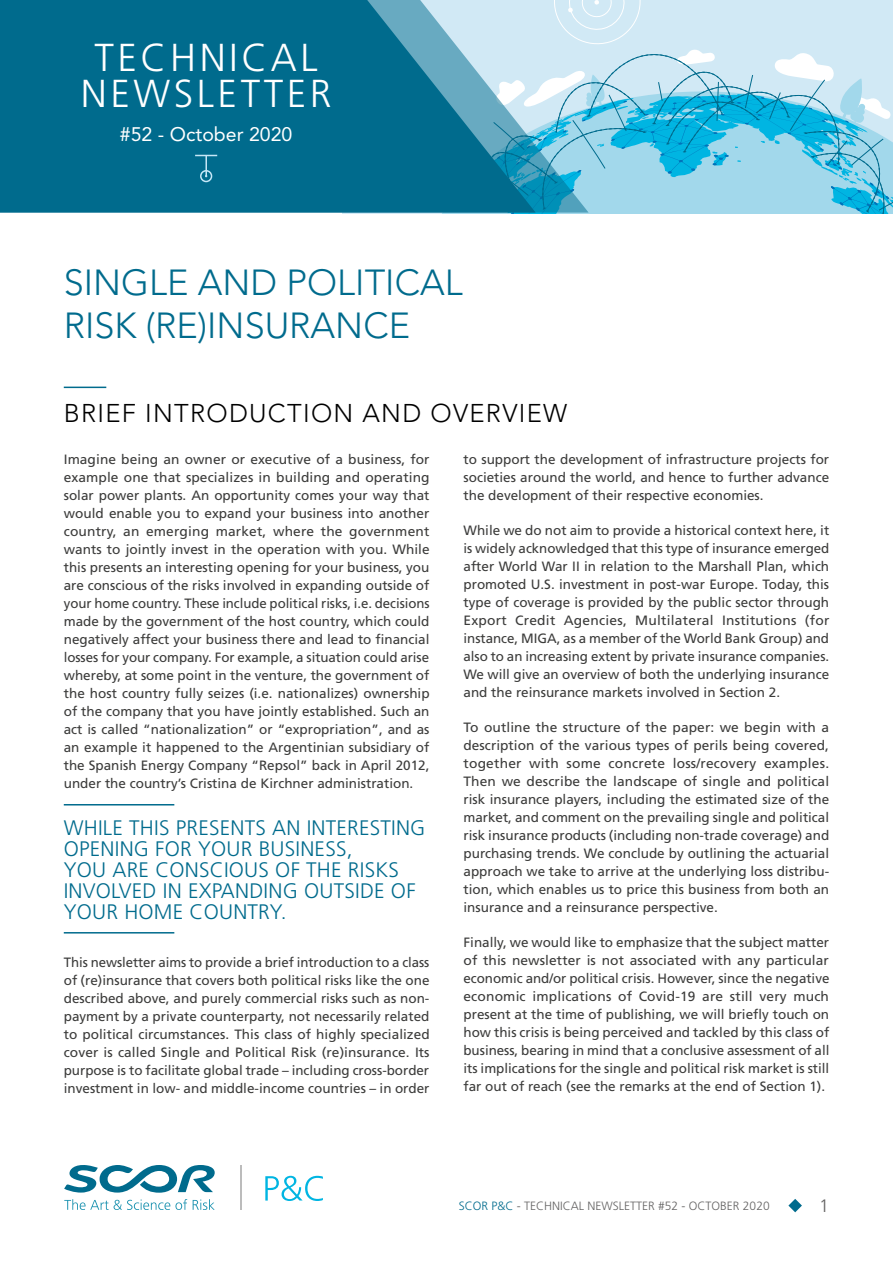
<style>
.page{position:relative;width:893px;height:1263px;background:#fff}
.page>*{position:absolute;margin:0;border:0;box-sizing:border-box;transform-origin:0 0}
.t1{font:300 39px/36px "Frutiger LT Std";letter-spacing:.09em;color:#fff;text-align:center}
.t2{font:300 36px/43.2px "Avenir LT Std";color:#006b8d}
.t3{font:300 25.5px "Avenir LT Std";letter-spacing:.05em;color:#000}
.t4{font:300 21px/21px "Frutiger LT Std";letter-spacing:.01em;color:#006b8d}
.t5{font:19.5px "Avenir LT Std";color:#fff}
.t6{font:300 18px "Frutiger LT Std";color:#646363}
.t7{font:13.5px/18px "Frutiger LT Std";color:#3c3c3b;text-align:justify}
.t8{font:300 12px "Frutiger LT Std";color:#646363}
.s1{color:#006b8d}
</style>
<div class="page">
<svg style="left:788px;top:1199px;width:14px;height:13px"></svg>
<svg style="left:589px;top:0;width:304px;height:213px;background:#99d6ea"></svg>
<svg style="left:536px;top:0;width:53px;height:213px;background:#9dd3e6"></svg>
<svg style="left:0;top:0;width:536px;height:213px;background:#167998"></svg>
<hr style="left:205px;top:155px;width:2px;height:21px;background:#c6e7f7">
<div style="left:200px;top:170px;width:12px;height:12px;border:2px solid #c6e7f7;border-radius:50%"></div>
<svg style="left:195px;top:155px;width:22px;height:1px"></svg>
<svg style="left:265px;top:1176px;width:58px;height:25px"></svg>
<svg style="left:64px;top:1165px;width:151px;height:28px"></svg>
<svg style="left:64px;top:1199px;width:151px;height:11px"></svg>
<hr style="left:240px;top:1165px;width:1px;height:45px;background:#bcbcbc">
<hr style="left:64px;top:387px;width:42px;height:1px;background:#006b8d">
<hr style="left:64px;top:804px;width:110px;height:1px;background:#006b8d">
<hr style="left:64px;top:932px;width:110px;height:1px;background:#006b8d">
<h1 class="t1" style="left:81px;top:40px;width:252px">TECHNICAL<br>NEWSLETTER</h1>
<h3 class="t5" style="left:120px;top:123px;width:174px">#52 - October 2020</h3>
<h2 class="t2" style="left:64px;top:261px;width:400px">SINGLE AND POLITICAL<br>RISK (RE)INSURANCE</h2>
<h3 class="t3" style="left:64px;top:398px;width:505px">BRIEF INTRODUCTION AND OVERVIEW</h3>
<p class="t7" style="left:64px;top:450px;width:367px">Imagine being an owner or executive of a business, for example one that specializes in building and operating solar power plants. An opportunity comes your way that would enable you to expand your business into another country, an emerging market, where the government wants to jointly invest in the operation with you. While this presents an interesting opening for your business, you are conscious of the risks involved in expanding outside of your home country. These include political risks, i.e. decisions made by the government of the host country, which could negatively affect your business there and lead to financial losses for your company. For example, a situation could arise whereby, at some point in the venture, the government of the host country fully seizes (i.e. nationalizes) ownership of the company that you have jointly established. Such an act is called “nationalization” or “expropriation”, and as an example it happened to the Argentinian subsidiary of the Spanish Energy Company “Repsol” back in April 2012, under the country’s Cristina de Kirchner administration.</p>
<p class="t7" style="left:463px;top:450px;width:367px">to support the development of infrastructure projects for societies around the world, and hence to further advance the development of their respective economies.</p>
<p class="t7" style="left:463px;top:521px;width:367px">While we do not aim to provide a historical context here, it is widely acknowledged that this type of insurance emerged after World War II in relation to the Marshall Plan, which promoted U.S. investment in post-war Europe. Today, this type of coverage is provided by the public sector through Export Credit Agencies, Multilateral Institutions (for instance, MIGA, as a member of the World Bank Group) and also to an increasing extent by private insurance companies.<br>We will give an overview of both the underlying insurance and the reinsurance markets involved in Section 2.</p>
<p class="t7" style="left:463px;top:718px;width:367px">To outline the structure of the paper: we begin with a description of the various types of perils being covered, together with some concrete loss/recovery examples.<br>Then we describe the landscape of single and political risk insurance players, including the estimated size of the market, and comment on the prevailing single and political risk insurance products (including non-trade coverage) and purchasing trends. We conclude by outlining the actuarial approach we take to arrive at the underlying loss distribu&shy;tion, which enables us to price this business from both an insurance and a reinsurance perspective.</p>
<p class="t7" style="left:463px;top:933px;width:367px">Finally, we would like to emphasize that the subject matter of this newsletter is not associated with any particular economic and/or political crisis. However, since the negative economic implications of Covid-19 are still very much present at the time of publishing, we will briefly touch on how this crisis is being perceived and tackled by this class of business, bearing in mind that a conclusive assessment of all its implications for the single and political risk market is still far out of reach (see the remarks at the end of Section 1).</p>
<h3 class="t4" style="left:64px;top:817px;width:363px">WHILE THIS PRESENTS AN INTERESTING<br>OPENING FOR YOUR BUSINESS,<br>YOU ARE CONSCIOUS OF THE RISKS<br>INVOLVED IN EXPANDING OUTSIDE OF<br>YOUR HOME COUNTRY.</h3>
<p class="t7" style="left:64px;top:953px;width:367px">This newsletter aims to provide a brief introduction to a class of (re)insurance that covers both political risks like the one described above, and purely commercial risks such as non&shy;payment by a private counterparty, not necessarily related to political circumstances. This class of highly specialized cover is called Single and Political Risk (re)insurance. Its purpose is to facilitate global trade – including cross-border investment in low- and middle-income countries – in order</p>
<p class="t8" style="left:459px;top:1199px;width:312px"><span class="s1">SCOR P&amp;C</span> - TECHNICAL NEWSLETTER #52 - OCTOBER 2020</p>
<h3 class="t6" style="left:819px;top:1196px;width:12px">1</h3>
</div>
